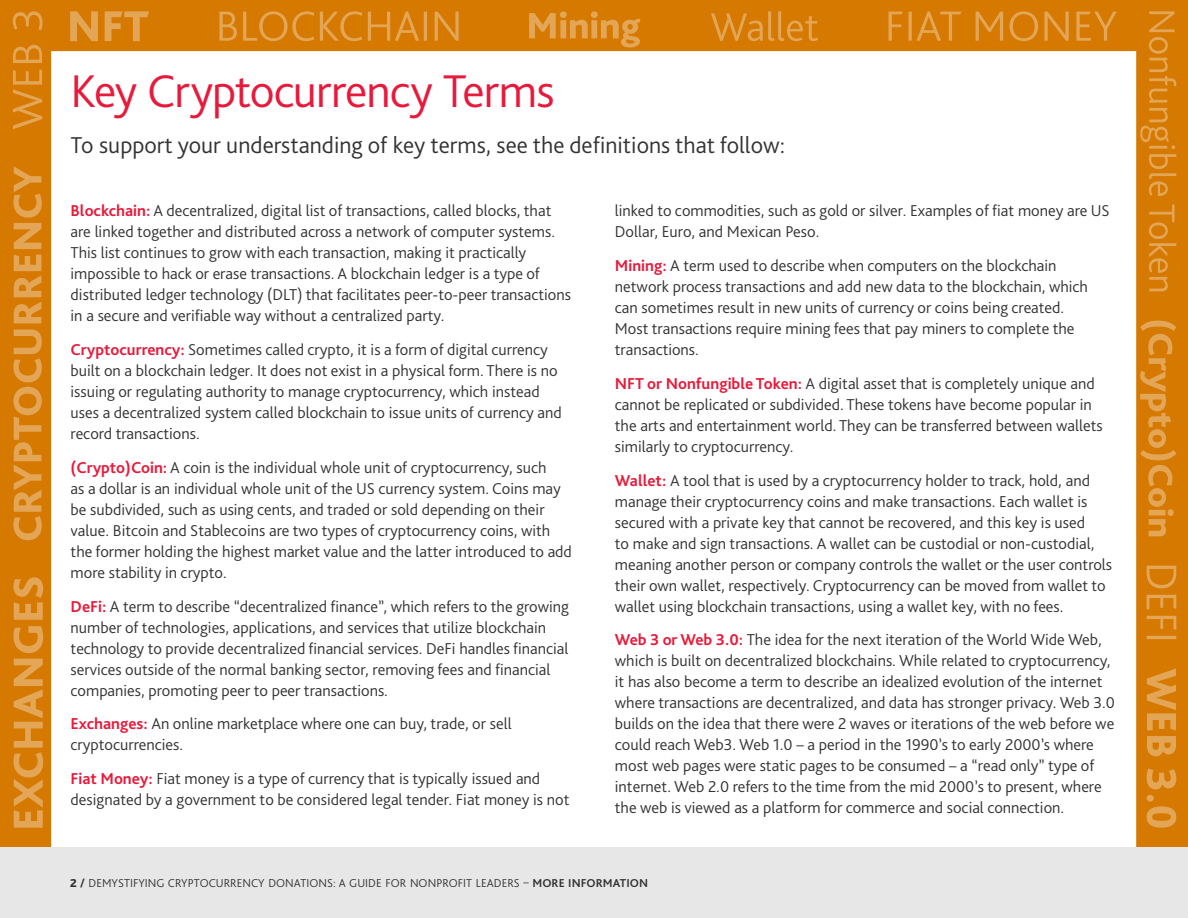
<style>
.page{position:relative;width:1188px;height:918px;background:#fff}
.page>*{position:absolute;margin:0;border:0;box-sizing:border-box;transform-origin:0 0}
.Red_Section_Head_2{font:300 48px "Bliss Pro";letter-spacing:-.02em;color:#e81a3b}
.Intro_text{font:300 24px "Bliss Pro";color:#333}
.Body_text_11pt{font:300 16.5px/21px "Bliss Pro";color:#333}
.t1{font:300 12px "Bliss Pro";letter-spacing:.005em;color:#333}
.s1{font-weight:700;color:#e81a3b}
.s2{font-weight:800}
.s3{font-weight:700}
</style>
<div class="page">
<div style="left:0;top:0;width:1188px;height:857px;background:#d67900"></div>
<div style="left:43px;top:41px;width:1094px;height:806px;background:#fff"></div>
<svg style="left:711px;top:11px;width:107px;height:30px"></svg>
<svg style="left:1140px;top:11px;width:36px;height:280px"></svg>
<svg style="left:70px;top:11px;width:79px;height:30px"></svg>
<svg style="left:529px;top:11px;width:112px;height:37px"></svg>
<svg style="left:13px;top:11px;width:30px;height:118px"></svg>
<svg style="left:889px;top:11px;width:228px;height:30px"></svg>
<svg style="left:1147px;top:566px;width:29px;height:73px"></svg>
<svg style="left:219px;top:11px;width:240px;height:30px"></svg>
<svg style="left:1147px;top:668px;width:29px;height:160px"></svg>
<svg style="left:13px;top:577px;width:30px;height:251px"></svg>
<svg style="left:13px;top:166px;width:29px;height:374px"></svg>
<svg style="left:1140px;top:321px;width:36px;height:215px"></svg>
<div style="left:0;top:847px;width:1188px;height:71px;background:#e7e7e7"></div>
<p class="Red_Section_Head_2" style="left:71px;top:61px;width:485px">Key Cryptocurrency Terms</p>
<p class="Intro_text" style="left:71px;top:130px;width:716px">To support your understanding of key terms, see the definitions that follow:</p>
<p class="Body_text_11pt" style="left:71px;top:200px;width:502px"><span class="s1">Blockchain:</span> A decentralized, digital list of transactions, called blocks, that are linked together and distributed across a network of computer systems.<br>This list continues to grow with each transaction, making it practically impossible to hack or erase transactions. A blockchain ledger is a type of distributed ledger technology (DLT) that facilitates peer-to-peer transactions in a secure and verifiable way without a centralized party.</p>
<p class="Body_text_11pt" style="left:71px;top:339px;width:493px"><span class="s1">Cryptocurrency:</span> Sometimes called crypto, it is a form of digital currency built on a blockchain ledger. It does not exist in a physical form. There is no issuing or regulating authority to manage cryptocurrency, which instead uses a decentralized system called blockchain to issue units of currency and record transactions.</p>
<p class="Body_text_11pt" style="left:71px;top:457px;width:503px"><span class="s1">(Crypto)Coin:</span> A coin is the individual whole unit of cryptocurrency, such<br>as a dollar is an individual whole unit of the US currency system. Coins may be subdivided, such as using cents, and traded or sold depending on their value. Bitcoin and Stablecoins are two types of cryptocurrency coins, with the former holding the highest market value and the latter introduced to add more stability in crypto.</p>
<p class="Body_text_11pt" style="left:71px;top:595px;width:500px"><span class="s1">DeFi:</span> A term to describe “decentralized finance”, which refers to the growing number of technologies, applications, and services that utilize blockchain technology to provide decentralized financial services. DeFi handles financial services outside of the normal banking sector, removing fees and financial companies, promoting peer to peer transactions.</p>
<p class="Body_text_11pt" style="left:71px;top:713px;width:443px"><span class="s1">Exchanges:</span> An online marketplace where one can buy, trade, or sell cryptocurrencies.</p>
<p class="Body_text_11pt" style="left:71px;top:768px;width:500px"><span class="s1">Fiat Money:</span> Fiat money is a type of currency that is typically issued and designated by a government to be considered legal tender. Fiat money is not</p>
<p class="Body_text_11pt" style="left:615px;top:200px;width:496px">linked to commodities, such as gold or silver. Examples of fiat money are US<br>Dollar, Euro, and Mexican Peso.</p>
<p class="Body_text_11pt" style="left:615px;top:255px;width:475px"><span class="s1">Mining:</span> A term used to describe when computers on the blockchain network process transactions and add new data to the blockchain, which can sometimes result in new units of currency or coins being created.<br>Most transactions require mining fees that pay miners to complete the transactions.</p>
<p class="Body_text_11pt" style="left:615px;top:373px;width:489px"><span class="s1">NFT or Nonfungible Token:</span> A digital asset that is completely unique and cannot be replicated or subdivided. These tokens have become popular in the arts and entertainment world. They can be transferred between wallets similarly to cryptocurrency.</p>
<p class="Body_text_11pt" style="left:615px;top:469px;width:499px"><span class="s1">Wallet:</span> A tool that is used by a cryptocurrency holder to track, hold, and manage their cryptocurrency coins and make transactions. Each wallet is secured with a private key that cannot be recovered, and this key is used<br>to make and sign transactions. A wallet can be custodial or non-custodial, meaning another person or company controls the wallet or the user controls their own wallet, respectively. Cryptocurrency can be moved from wallet to wallet using blockchain transactions, using a wallet key, with no fees.</p>
<p class="Body_text_11pt" style="left:615px;top:629px;width:502px"><span class="s1">Web 3 or Web 3.0:</span> The idea for the next iteration of the World Wide Web, which is built on decentralized blockchains. While related to cryptocurrency, it has also become a term to describe an idealized evolution of the internet where transactions are decentralized, and data has stronger privacy. Web 3.0 builds on the idea that there were 2 waves or iterations of the web before we could reach Web3. Web 1.0 – a period in the 1990’s to early 2000’s where most web pages were static pages to be consumed – a “read only” type of internet. Web 2.0 refers to the time from the mid 2000’s to present, where the web is viewed as a platform for commerce and social connection.</p>
<p class="t1" style="left:70px;top:876px;width:579px"><span class="s2">2</span> <span class="s3">/</span> DEMYSTIFYING CRYPTOCURRENCY DONATIONS: A GUIDE FOR NONPROFIT LEADERS – <span class="s3">MORE INFORMATION</span></p>
</div>
